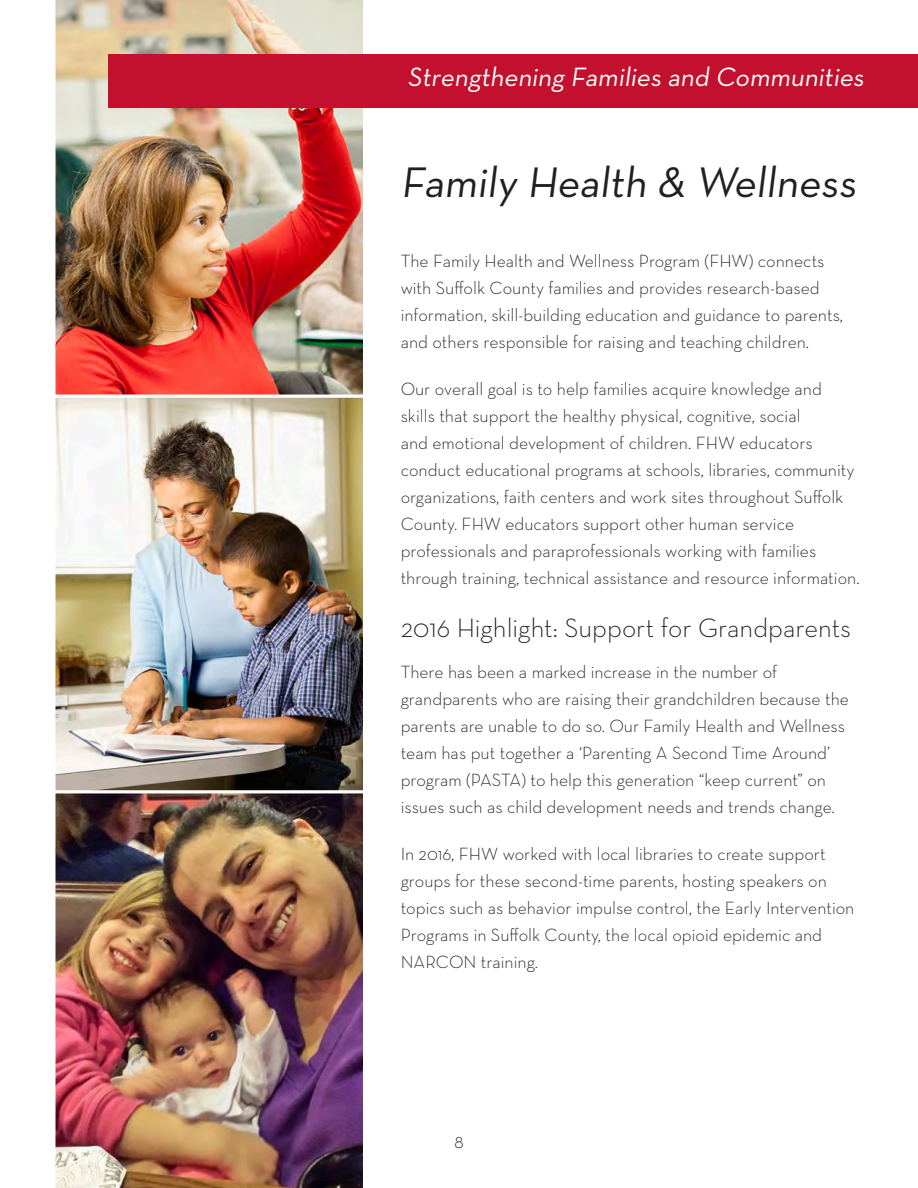
<style>
.page{position:relative;width:918px;height:1188px;background:#fff}
.page>*{position:absolute;margin:0;border:0;box-sizing:border-box;transform-origin:0 0}
.cursive_heading{font:43.5px "Neutraface Text";color:#231f20}
.smaller_heading{font:300 27px "Neutraface Text";color:#231f20}
.smaller_heading-2{font:27px "Neutraface Text";color:#fff}
.body_text{font:300 18px/27px "Neutraface Text";color:#231f20}
</style>
<div class="page">
<img style="left:56px;top:398px;width:306px;height:392px">
<div style="left:52px;top:394px;width:314px;height:400px;border:3px solid #fff"></div>
<img style="left:52px;top:790px;width:314px;height:398px">
<img style="left:52px;top:0;width:314px;height:398px">
<div style="left:108px;top:54px;width:810px;height:54px;background:#c3102f"></div>
<p class="smaller_heading-2" style="left:408px;top:60px;width:462px">Strengthening Families and Communities</p>
<p class="cursive_heading" style="left:401px;top:155px;width:464px">Family Health &amp; Wellness</p>
<p class="body_text" style="left:401px;top:247px;width:444px">The Family Health and Wellness Program (FHW) connects with Suffolk County families and provides research-based information, skill-building education and guidance to parents, and others responsible for raising and teaching children.</p>
<p class="body_text" style="left:401px;top:376px;width:460px">Our overall goal is to help families acquire knowledge and skills that support the healthy physical, cognitive, social<br>and emotional development of children. FHW educators conduct educational programs at schools, libraries, community organizations, faith centers and work sites throughout Suffolk County. FHW educators support other human service professionals and paraprofessionals working with families through training, technical assistance and resource information.</p>
<p class="smaller_heading" style="left:401px;top:611px;width:452px">2016 Highlight: Support for Grandparents</p>
<p class="body_text" style="left:401px;top:658px;width:450px">There has been a marked increase in the number of grandparents who are raising their grandchildren because the parents are unable to do so. Our Family Health and Wellness team has put together a ‘Parenting A Second Time Around’ program (PASTA) to help this generation “keep current” on issues such as child development needs and trends change.</p>
<p class="body_text" style="left:401px;top:840px;width:455px">In 2016, FHW worked with local libraries to create support groups for these second-time parents, hosting speakers on topics such as behavior impulse control, the Early Intervention Programs in Suffolk County, the local opioid epidemic and NARCON training.</p>
<p class="body_text" style="left:454px;top:1128px;width:11px">8</p>
</div>
